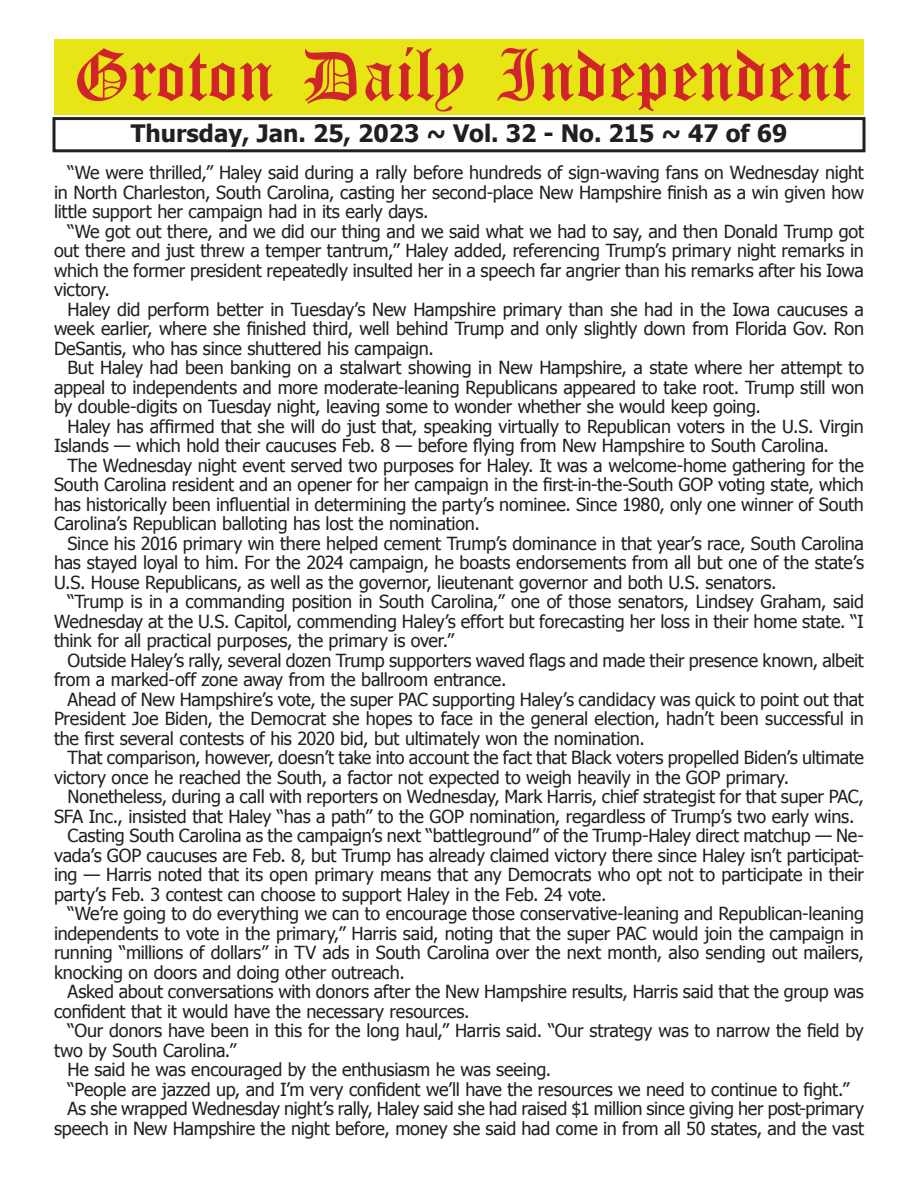
<style>
.page{position:relative;width:918px;height:1188px;background:#fff}
.page>*{position:absolute;margin:0;border:0;box-sizing:border-box;transform-origin:0 0}
.t1{font:54px "Old English Five";color:#d1232a}
.t2{font:700 24px "Tahoma";color:#231f20}
.t3{font:18px/19.5px "Tahoma";letter-spacing:-.015em;color:#231f20;text-align:justify}
</style>
<div class="page">
<div style="left:52px;top:117px;width:814px;height:35px;border:3px solid #231f20"></div>
<div style="left:54px;top:40px;width:810px;height:75px;background:#e7e515"></div>
<h1 class="t1" style="left:73px;top:50px;width:779px">Groton Daily Independent</h1>
<h2 class="t2" style="left:131px;top:116px;width:658px">Thursday, Jan. 25, 2023 ~ Vol. 32 - No. 215 ~ 47 of 69</h2>
<p class="t3" style="left:54px;top:162px;width:812px;text-indent:14px">“We were thrilled,” Haley said during a rally before hundreds of sign-waving fans on Wednesday night in North Charleston, South Carolina, casting her second-place New Hampshire finish as a win given how little support her campaign had in its early days.</p>
<p class="t3" style="left:54px;top:221px;width:812px;text-indent:14px">“We got out there, and we did our thing and we said what we had to say, and then Donald Trump got out there and just threw a temper tantrum,” Haley added, referencing Trump’s primary night remarks in which the former president repeatedly insulted her in a speech far angrier than his remarks after his Iowa victory.</p>
<p class="t3" style="left:54px;top:299px;width:812px;text-indent:14px">Haley did perform better in Tuesday’s New Hampshire primary than she had in the Iowa caucuses a week earlier, where she finished third, well behind Trump and only slightly down from Florida Gov. Ron DeSantis, who has since shuttered his campaign.</p>
<p class="t3" style="left:54px;top:357px;width:812px;text-indent:14px">But Haley had been banking on a stalwart showing in New Hampshire, a state where her attempt to appeal to independents and more moderate-leaning Republicans appeared to take root. Trump still won by double-digits on Tuesday night, leaving some to wonder whether she would keep going.</p>
<p class="t3" style="left:54px;top:416px;width:811px;text-indent:14px">Haley has affirmed that she will do just that, speaking virtually to Republican voters in the U.S. Virgin<br>Islands — which hold their caucuses Feb. 8 — before flying from New Hampshire to South Carolina.</p>
<p class="t3" style="left:54px;top:455px;width:812px;text-indent:14px">The Wednesday night event served two purposes for Haley. It was a welcome-home gathering for the South Carolina resident and an opener for her campaign in the first-in-the-South GOP voting state, which has historically been influential in determining the party’s nominee. Since 1980, only one winner of South Carolina’s Republican balloting has lost the nomination.</p>
<p class="t3" style="left:54px;top:533px;width:812px;text-indent:14px">Since his 2016 primary win there helped cement Trump’s dominance in that year’s race, South Carolina has stayed loyal to him. For the 2024 campaign, he boasts endorsements from all but one of the state’s U.S. House Republicans, as well as the governor, lieutenant governor and both U.S. senators.</p>
<p class="t3" style="left:54px;top:591px;width:812px;text-indent:14px">“Trump is in a commanding position in South Carolina,” one of those senators, Lindsey Graham, said Wednesday at the U.S. Capitol, commending Haley’s effort but forecasting her loss in their home state. “I think for all practical purposes, the primary is over.”</p>
<p class="t3" style="left:54px;top:650px;width:811px;text-indent:14px">Outside Haley’s rally, several dozen Trump supporters waved flags and made their presence known, albeit from a marked-off zone away from the ballroom entrance.</p>
<p class="t3" style="left:54px;top:689px;width:812px;text-indent:14px">Ahead of New Hampshire’s vote, the super PAC supporting Haley’s candidacy was quick to point out that President Joe Biden, the Democrat she hopes to face in the general election, hadn’t been successful in the first several contests of his 2020 bid, but ultimately won the nomination.</p>
<p class="t3" style="left:54px;top:747px;width:812px;text-indent:14px">That comparison, however, doesn’t take into account the fact that Black voters propelled Biden’s ultimate victory once he reached the South, a factor not expected to weigh heavily in the GOP primary.</p>
<p class="t3" style="left:68px;top:786px;width:798px">Nonetheless, during a call with reporters on Wednesday, Mark Harris, chief strategist for that super PAC,</p>
<p class="t3" style="left:54px;top:805px;width:802px">SFA Inc., insisted that Haley “has a path” to the GOP nomination, regardless of Trump’s two early wins.</p>
<p class="t3" style="left:68px;top:825px;width:798px">Casting South Carolina as the campaign’s next “battleground” of the Trump-Haley direct matchup — Ne-</p>
<p class="t3" style="left:54px;top:844px;width:812px">vada’s GOP caucuses are Feb. 8, but Trump has already claimed victory there since Haley isn’t participat-</p>
<p class="t3" style="left:54px;top:864px;width:812px">ing — Harris noted that its open primary means that any Democrats who opt not to participate in their</p>
<p class="t3" style="left:54px;top:883px;width:554px">party’s Feb. 3 contest can choose to support Haley in the Feb. 24 vote.</p>
<p class="t3" style="left:68px;top:903px;width:798px">“We’re going to do everything we can to encourage those conservative-leaning and Republican-leaning</p>
<p class="t3" style="left:54px;top:922px;width:811px">independents to vote in the primary,” Harris said, noting that the super PAC would join the campaign in</p>
<p class="t3" style="left:54px;top:942px;width:811px">running “millions of dollars” in TV ads in South Carolina over the next month, also sending out mailers,</p>
<p class="t3" style="left:54px;top:961px;width:352px">knocking on doors and doing other outreach.</p>
<p class="t3" style="left:68px;top:981px;width:798px">Asked about conversations with donors after the New Hampshire results, Harris said that the group was</p>
<p class="t3" style="left:54px;top:1000px;width:417px">confident that it would have the necessary resources.</p>
<p class="t3" style="left:68px;top:1020px;width:798px">“Our donors have been in this for the long haul,” Harris said. “Our strategy was to narrow the field by</p>
<p class="t3" style="left:54px;top:1039px;width:184px">two by South Carolina.”</p>
<p class="t3" style="left:68px;top:1059px;width:485px">He said he was encouraged by the enthusiasm he was seeing.</p>
<p class="t3" style="left:68px;top:1078px;width:784px">“People are jazzed up, and I’m very confident we’ll have the resources we need to continue to fight.”</p>
<p class="t3" style="left:68px;top:1098px;width:798px">As she wrapped Wednesday night’s rally, Haley said she had raised $1 million since giving her post-primary</p>
<p class="t3" style="left:54px;top:1117px;width:812px">speech in New Hampshire the night before, money she said had come in from all 50 states, and the vast</p>
</div>
